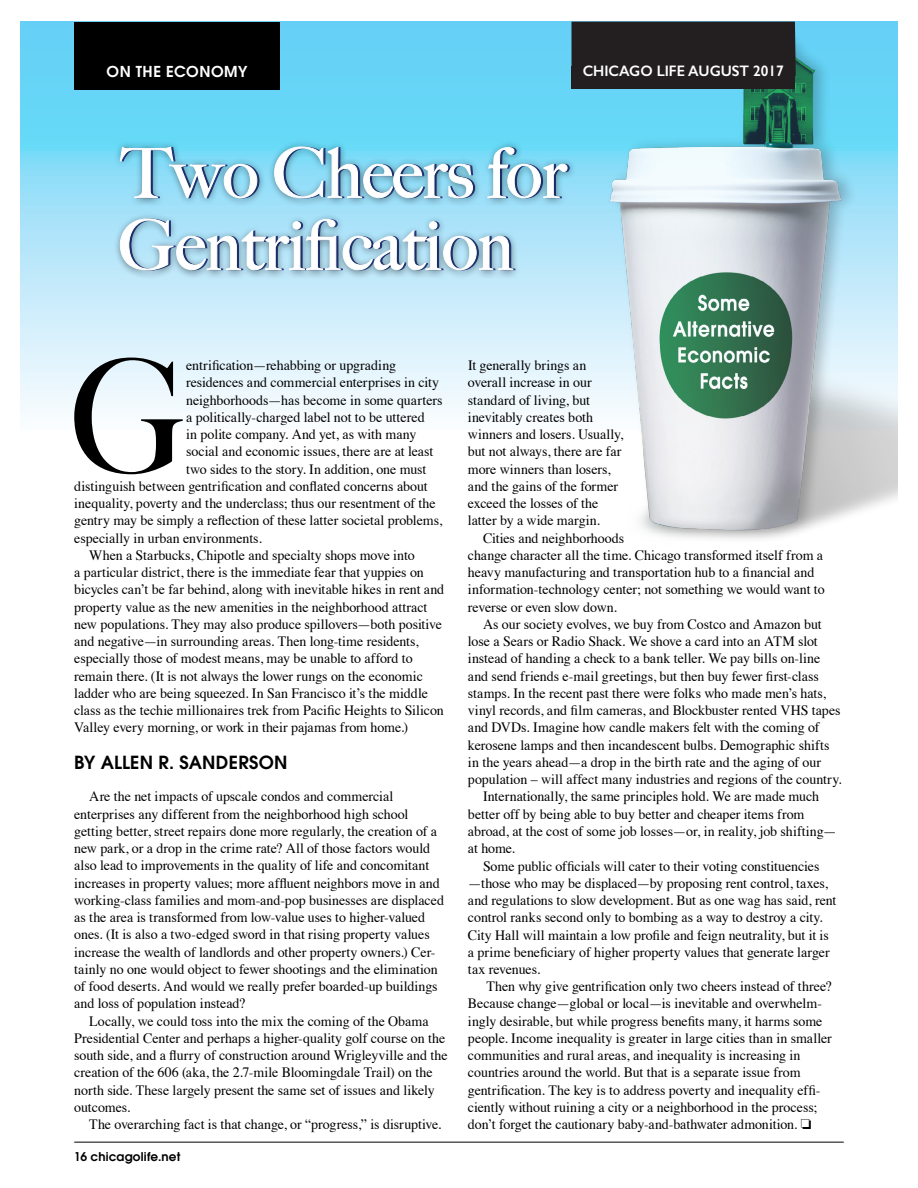
<style>
.page{position:relative;width:918px;height:1188px;background:#fff}
.page>*{position:absolute;margin:0;border:0;box-sizing:border-box;transform-origin:0 0}
.t1{font:500 157.95px "Big Caslon";color:#000;scale:.9 1}
.t2{font:600 18px "Avant Garde";letter-spacing:.01em;color:#000}
.t3{font:600 15.3px "Gill Sans";color:#fff;scale:.95 1}
.t4{font:600 15px "Avant Garde";letter-spacing:.035em;color:#fff}
.t5{font:14.25px "Times";letter-spacing:-.005em;color:#000}
.t6{font:600 12px "Avant Garde";letter-spacing:.01em;color:#000}
</style>
<div class="page">
<svg style="left:20px;top:22px;width:551px;height:391px;background:#aae5f9"></svg>
<hr style="left:74px;top:1142px;width:770px;height:1px;background:#000">
<div style="left:74px;top:22px;width:206px;height:67px;background:#000"></div>
<img style="left:571px;top:22px;width:327px;height:517px">
<div style="left:113px;top:140px;width:463px;height:140px;background:#000;opacity:.55"></div>
<svg style="left:120px;top:146px;width:450px;height:53px"></svg>
<svg style="left:120px;top:218px;width:396px;height:53px"></svg>
<div style="left:571px;top:21px;width:226px;height:56px;background:#231f20"></div>
<div style="left:572px;top:66px;width:223px;height:23px;background:#231f20"></div>
<p class="t4" style="left:107px;top:61px;width:143px">ON THE ECONOMY</p>
<p class="t3" style="left:583px;top:62px;width:213px">CHICAGO LIFE AUGUST 2017</p>
<p class="t1" style="left:70px;top:288px;width:132px">G</p>
<p class="t5" style="left:186px;top:352px;width:211px">entrification—rehabbing or upgrading</p>
<p class="t5" style="left:186px;top:369px;width:255px">residences and commercial enterprises in city</p>
<p class="t5" style="left:186px;top:386px;width:258px">neighborhoods—has become in some quarters</p>
<p class="t5" style="left:186px;top:404px;width:240px">a politically-charged label not to be uttered</p>
<p class="t5" style="left:186px;top:421px;width:232px">in polite company. And yet, as with many</p>
<p class="t5" style="left:186px;top:438px;width:249px">social and economic issues, there are at least</p>
<p class="t5" style="left:186px;top:455px;width:242px">two sides to the story. In addition, one must</p>
<p class="t5" style="left:74px;top:473px;width:355px">distinguish between gentrification and conflated concerns about</p>
<p class="t5" style="left:74px;top:490px;width:363px">inequality, poverty and the underclass; thus our resentment of the</p>
<p class="t5" style="left:74px;top:507px;width:369px">gentry may be simply a reflection of these latter societal problems,</p>
<p class="t5" style="left:74px;top:524px;width:189px">especially in urban environments.</p>
<p class="t5" style="left:89px;top:542px;width:327px">When a Starbucks, Chipotle and specialty shops move into</p>
<p class="t5" style="left:74px;top:559px;width:351px">a particular district, there is the immediate fear that yuppies on</p>
<p class="t5" style="left:74px;top:576px;width:372px">bicycles can’t be far behind, along with inevitable hikes in rent and</p>
<p class="t5" style="left:74px;top:593px;width:355px">property value as the new amenities in the neighborhood attract</p>
<p class="t5" style="left:74px;top:611px;width:369px">new populations. They may also produce spillovers—both positive</p>
<p class="t5" style="left:74px;top:628px;width:346px">and negative—in surrounding areas. Then long-time residents,</p>
<p class="t5" style="left:74px;top:645px;width:340px">especially those of modest means, may be unable to afford to</p>
<p class="t5" style="left:74px;top:662px;width:350px">remain there. (It is not always the lower rungs on the economic</p>
<p class="t5" style="left:74px;top:680px;width:355px">ladder who are being squeezed. In San Francisco it’s the middle</p>
<p class="t5" style="left:74px;top:697px;width:371px">class as the techie millionaires trek from Pacific Heights to Silicon</p>
<p class="t5" style="left:74px;top:714px;width:336px">Valley every morning, or work in their pajamas from home.)</p>
<p class="t2" style="left:74px;top:751px;width:215px">BY ALLEN R. SANDERSON</p>
<p class="t5" style="left:89px;top:783px;width:306px">Are the net impacts of upscale condos and commercial</p>
<p class="t5" style="left:74px;top:800px;width:336px">enterprises any different from the neighborhood high school</p>
<p class="t5" style="left:74px;top:818px;width:364px">getting better, street repairs done more regularly, the creation of a</p>
<p class="t5" style="left:74px;top:835px;width:357px">new park, or a drop in the crime rate? All of those factors would</p>
<p class="t5" style="left:74px;top:852px;width:357px">also lead to improvements in the quality of life and concomitant</p>
<p class="t5" style="left:74px;top:869px;width:367px">increases in property values; more affluent neighbors move in and</p>
<p class="t5" style="left:74px;top:887px;width:371px">working-class families and mom-and-pop businesses are displaced</p>
<p class="t5" style="left:74px;top:904px;width:352px">as the area is transformed from low-value uses to higher-valued</p>
<p class="t5" style="left:74px;top:921px;width:357px">ones. (It is also a two-edged sword in that rising property values</p>
<p class="t5" style="left:74px;top:938px;width:363px">increase the wealth of landlords and other property owners.) Cer-</p>
<p class="t5" style="left:74px;top:956px;width:365px">tainly no one would object to fewer shootings and the elimination</p>
<p class="t5" style="left:74px;top:973px;width:365px">of food deserts. And would we really prefer boarded-up buildings</p>
<p class="t5" style="left:74px;top:990px;width:173px">and loss of population instead?</p>
<p class="t5" style="left:89px;top:1007px;width:341px">Locally, we could toss into the mix the coming of the Obama</p>
<p class="t5" style="left:74px;top:1025px;width:373px">Presidential Center and perhaps a higher-quality golf course on the</p>
<p class="t5" style="left:74px;top:1042px;width:375px">south side, and a flurry of construction around Wrigleyville and the</p>
<p class="t5" style="left:74px;top:1059px;width:360px">creation of the 606 (aka, the 2.7-mile Bloomingdale Trail) on the</p>
<p class="t5" style="left:74px;top:1076px;width:362px">north side. These largely present the same set of issues and likely</p>
<p class="t5" style="left:74px;top:1094px;width:58px">outcomes.</p>
<p class="t5" style="left:89px;top:1111px;width:354px">The overarching fact is that change, or “progress,” is disruptive.</p>
<p class="t6" style="left:74px;top:1149px;width:108px">16 chicagolife.net</p>
<p class="t5" style="left:468px;top:352px;width:120px">It generally brings an</p>
<p class="t5" style="left:468px;top:369px;width:125px">overall increase in our</p>
<p class="t5" style="left:468px;top:386px;width:124px">standard of living, but</p>
<p class="t5" style="left:468px;top:404px;width:127px">inevitably creates both</p>
<p class="t5" style="left:468px;top:421px;width:157px">winners and losers. Usually,</p>
<p class="t5" style="left:468px;top:438px;width:155px">but not always, there are far</p>
<p class="t5" style="left:468px;top:455px;width:144px">more winners than losers,</p>
<p class="t5" style="left:468px;top:473px;width:152px">and the gains of the former</p>
<p class="t5" style="left:468px;top:490px;width:132px">exceed the losses of the</p>
<p class="t5" style="left:468px;top:507px;width:134px">latter by a wide margin.</p>
<p class="t5" style="left:483px;top:525px;width:143px">Cities and neighborhoods</p>
<p class="t5" style="left:468px;top:542px;width:357px">change character all the time. Chicago transformed itself from a</p>
<p class="t5" style="left:468px;top:559px;width:348px">heavy manufacturing and transportation hub to a financial and</p>
<p class="t5" style="left:468px;top:576px;width:358px">information-technology center; not something we would want to</p>
<p class="t5" style="left:468px;top:594px;width:151px">reverse or even slow down.</p>
<p class="t5" style="left:483px;top:611px;width:340px">As our society evolves, we buy from Costco and Amazon but</p>
<p class="t5" style="left:468px;top:628px;width:351px">lose a Sears or Radio Shack. We shove a card into an ATM slot</p>
<p class="t5" style="left:468px;top:645px;width:354px">instead of handing a check to a bank teller. We pay bills on-line</p>
<p class="t5" style="left:468px;top:663px;width:352px">and send friends e-mail greetings, but then buy fewer first-class</p>
<p class="t5" style="left:468px;top:680px;width:360px">stamps. In the recent past there were folks who made men’s hats,</p>
<p class="t5" style="left:468px;top:697px;width:374px">vinyl records, and film cameras, and Blockbuster rented VHS tapes</p>
<p class="t5" style="left:468px;top:714px;width:353px">and DVDs. Imagine how candle makers felt with the coming of</p>
<p class="t5" style="left:468px;top:732px;width:363px">kerosene lamps and then incandescent bulbs. Demographic shifts</p>
<p class="t5" style="left:468px;top:749px;width:355px">in the years ahead—a drop in the birth rate and the aging of our</p>
<p class="t5" style="left:468px;top:766px;width:375px">population – will affect many industries and regions of the country.</p>
<p class="t5" style="left:483px;top:783px;width:338px">Internationally, the same principles hold. We are made much</p>
<p class="t5" style="left:468px;top:801px;width:338px">better off by being able to buy better and cheaper items from</p>
<p class="t5" style="left:468px;top:818px;width:370px">abroad, at the cost of some job losses—or, in reality, job shifting—</p>
<p class="t5" style="left:468px;top:835px;width:49px">at home.</p>
<p class="t5" style="left:483px;top:852px;width:338px">Some public officials will cater to their voting constituencies</p>
<p class="t5" style="left:468px;top:870px;width:361px">—those who may be displaced—by proposing rent control, taxes,</p>
<p class="t5" style="left:468px;top:887px;width:370px">and regulations to slow development. But as one wag has said, rent</p>
<p class="t5" style="left:468px;top:904px;width:356px">control ranks second only to bombing as a way to destroy a city.</p>
<p class="t5" style="left:468px;top:921px;width:362px">City Hall will maintain a low profile and feign neutrality, but it is</p>
<p class="t5" style="left:468px;top:938px;width:363px">a prime beneficiary of higher property values that generate larger</p>
<p class="t5" style="left:468px;top:956px;width:74px">tax revenues.</p>
<p class="t5" style="left:486px;top:973px;width:347px">Then why give gentrification only two cheers instead of three?</p>
<p class="t5" style="left:468px;top:990px;width:356px">Because change—global or local—is inevitable and overwhelm-</p>
<p class="t5" style="left:468px;top:1007px;width:356px">ingly desirable, but while progress benefits many, it harms some</p>
<p class="t5" style="left:468px;top:1025px;width:365px">people. Income inequality is greater in large cities than in smaller</p>
<p class="t5" style="left:468px;top:1042px;width:334px">communities and rural areas, and inequality is increasing in</p>
<p class="t5" style="left:468px;top:1059px;width:334px">countries around the world. But that is a separate issue from</p>
<p class="t5" style="left:468px;top:1077px;width:354px">gentrification. The key is to address poverty and inequality effi-</p>
<p class="t5" style="left:468px;top:1094px;width:351px">ciently without ruining a city or a neighborhood in the process;</p>
<p class="t5" style="left:468px;top:1111px;width:345px">don’t forget the cautionary baby-and-bathwater admonition. □</p>
</div>
